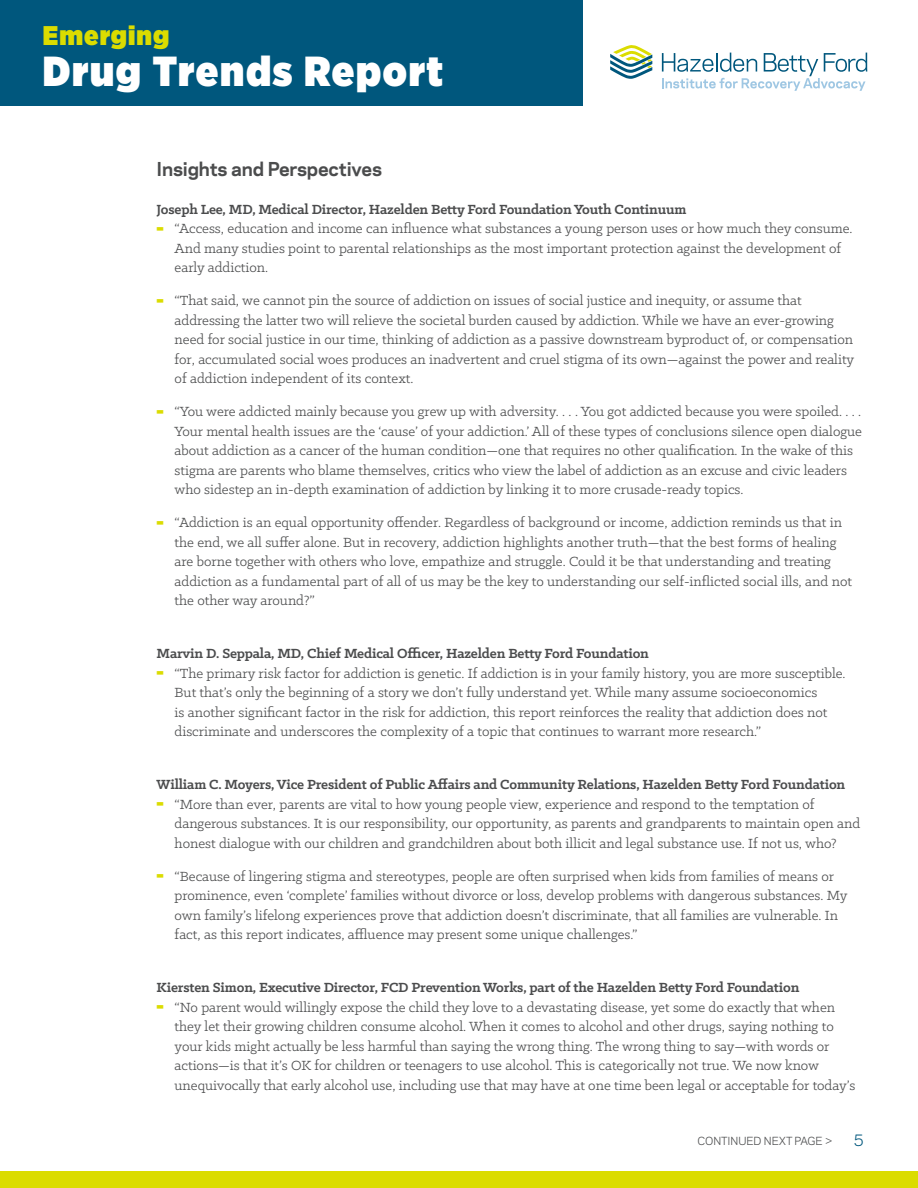
<style>
.page{position:relative;width:918px;height:1188px;background:#fff}
.page>*{position:absolute;margin:0;border:0;box-sizing:border-box;transform-origin:0 0}
.t1{font:900 42px "Gotham Narrow";letter-spacing:.04em;color:#fff}
.t2{font:900 27px "Gotham Narrow";letter-spacing:.04em;color:#dbdc00}
.Headings{font:700 18px "Polaris";letter-spacing:-.01em;color:#4b4c4d}
.t3{font:15px/19.5px "Klinic Slab";color:#4b4c4d}
.Minor_Head{font:700 15px "Klinic Slab";letter-spacing:-.01em;color:#4b4c4d}
.Headings-2{font:15px "Polaris";color:#00577d}
.t4{font:10.5px "Polaris";letter-spacing:-.01em;color:#4b4c4d}
.s1{font-family:"Gotham Narrow";font-weight:900;font-size:19.5px;color:#dbdc00}
</style>
<div class="page">
<div style="left:0;top:1171px;width:918px;height:17px;background:#dbdc00"></div>
<div style="left:0;top:0;width:583px;height:106px;background:#00577d"></div>
<svg style="left:610px;top:45px;width:42px;height:34px"></svg>
<svg style="left:662px;top:53px;width:205px;height:38px"></svg>
<h2 class="t2" style="left:43px;top:18px;width:128px">Emerging</h2>
<h1 class="t1" style="left:43px;top:43px;width:402px">Drug Trends Report</h1>
<p class="Headings" style="left:157px;top:156px;width:227px">Insights and Perspectives</p>
<p class="Minor_Head" style="left:157px;top:199px;width:531px">Joseph Lee, MD, Medical Director, Hazelden Betty Ford Foundation Youth Continuum</p>
<p class="t3" style="left:175px;top:218px;width:679px;text-indent:-18px"><span class="s1">-</span> “Access, education and income can influence what substances a young person uses or how much they consume.<br>And many studies point to parental relationships as the most important protection against the development of early addiction.</p>
<p class="t3" style="left:175px;top:290px;width:681px;text-indent:-18px"><span class="s1">-</span> “That said, we cannot pin the source of addiction on issues of social justice and inequity, or assume that addressing the latter two will relieve the societal burden caused by addiction. While we have an ever-growing need for social justice in our time, thinking of addiction as a passive downstream byproduct of, or compensation for, accumulated social woes produces an inadvertent and cruel stigma of its own—against the power and reality of addiction independent of its context.</p>
<p class="t3" style="left:175px;top:401px;width:689px;text-indent:-18px"><span class="s1">-</span> “You were addicted mainly because you grew up with adversity. . . . You got addicted because you were spoiled. . . .<br>Your mental health issues are the ‘cause’ of your addiction.’ All of these types of conclusions silence open dialogue about addiction as a cancer of the human condition—one that requires no other qualification. In the wake of this stigma are parents who blame themselves, critics who view the label of addiction as an excuse and civic leaders who sidestep an in-depth examination of addiction by linking it to more crusade-ready topics.</p>
<p class="t3" style="left:175px;top:512px;width:679px;text-indent:-18px"><span class="s1">-</span> “Addiction is an equal opportunity offender. Regardless of background or income, addiction reminds us that in the end, we all suffer alone. But in recovery, addiction highlights another truth—that the best forms of healing are borne together with others who love, empathize and struggle. Could it be that understanding and treating addiction as a fundamental part of all of us may be the key to understanding our self-inflicted social ills, and not the other way around?”</p>
<p class="Minor_Head" style="left:157px;top:644px;width:494px">Marvin D. Seppala, MD, Chief Medical Officer, Hazelden Betty Ford Foundation</p>
<p class="t3" style="left:175px;top:663px;width:672px;text-indent:-18px"><span class="s1">-</span> “The primary risk factor for addiction is genetic. If addiction is in your family history, you are more susceptible.<br>But that’s only the beginning of a story we don’t fully understand yet. While many assume socioeconomics<br>is another significant factor in the risk for addiction, this report reinforces the reality that addiction does not discriminate and underscores the complexity of a topic that continues to warrant more research.”</p>
<p class="Minor_Head" style="left:157px;top:775px;width:690px">William C. Moyers, Vice President of Public Affairs and Community Relations, Hazelden Betty Ford Foundation</p>
<p class="t3" style="left:175px;top:794px;width:687px;text-indent:-18px"><span class="s1">-</span> “More than ever, parents are vital to how young people view, experience and respond to the temptation of dangerous substances. It is our responsibility, our opportunity, as parents and grandparents to maintain open and honest dialogue with our children and grandchildren about both illicit and legal substance use. If not us, who?</p>
<p class="t3" style="left:175px;top:866px;width:674px;text-indent:-18px"><span class="s1">-</span> “Because of lingering stigma and stereotypes, people are often surprised when kids from families of means or prominence, even ‘complete’ families without divorce or loss, develop problems with dangerous substances. My own family’s lifelong experiences prove that addiction doesn’t discriminate, that all families are vulnerable. In fact, as this report indicates, affluence may present some unique challenges.”</p>
<p class="Minor_Head" style="left:157px;top:978px;width:644px">Kiersten Simon, Executive Director, FCD Prevention Works, part of the Hazelden Betty Ford Foundation</p>
<p class="t3" style="left:175px;top:997px;width:682px;text-indent:-18px"><span class="s1">-</span> “No parent would willingly expose the child they love to a devastating disease, yet some do exactly that when they let their growing children consume alcohol. When it comes to alcohol and other drugs, saying nothing to your kids might actually be less harmful than saying the wrong thing. The wrong thing to say—with words or actions—is that it’s OK for children or teenagers to use alcohol. This is categorically not true. We now know unequivocally that early alcohol use, including use that may have at one time been legal or acceptable for today’s</p>
<p class="t4" style="left:698px;top:1133px;width:137px">CONTINUED NEXT PAGE &gt;</p>
<p class="Headings-2" style="left:854px;top:1129px;width:12px">5</p>
</div>
